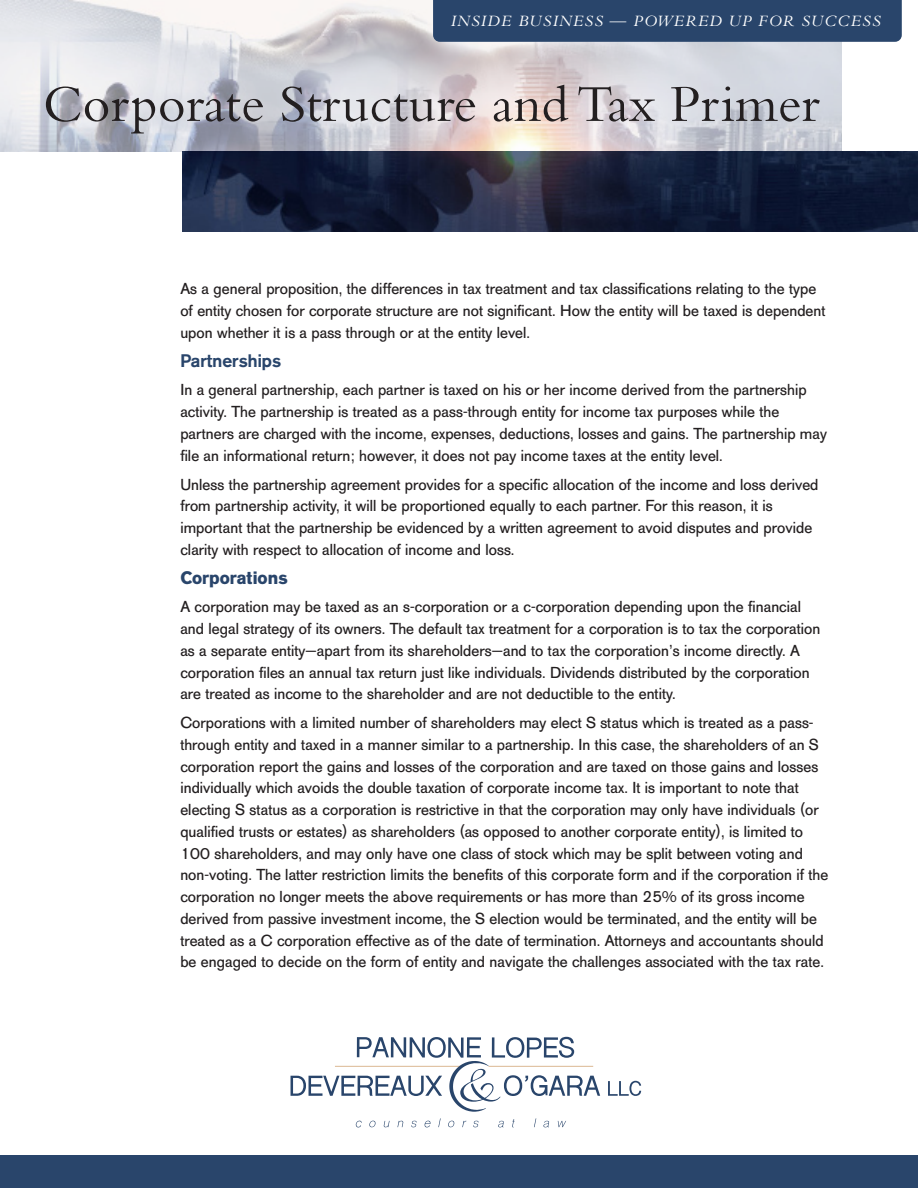
<style>
.page{position:relative;width:918px;height:1188px;background:#fff}
.page>*{position:absolute;margin:0;border:0;box-sizing:border-box;transform-origin:0 0}
.t1{font:54px "Bembo";color:#231f20}
.t2{font:500 18px "AG Old Face";letter-spacing:.005em;color:#29456b}
.t3{font:700 18px "AG Old Face";letter-spacing:.005em;color:#29456b}
.t4{font:italic 16.5px "Bembo";letter-spacing:.07em;color:#fff}
.t5{font:15.75px/21.8px "AG Old Face";letter-spacing:.005em;color:#231f20}
</style>
<div class="page">
<div style="left:0;top:1156px;width:918px;height:32px;background:#29456b"></div>
<svg style="left:608px;top:1081px;width:33px;height:15px"></svg>
<svg style="left:356px;top:1121px;width:6px;height:6px"></svg>
<svg style="left:369px;top:1121px;width:7px;height:6px"></svg>
<svg style="left:384px;top:1121px;width:6px;height:6px"></svg>
<svg style="left:397px;top:1121px;width:6px;height:6px"></svg>
<svg style="left:411px;top:1121px;width:6px;height:6px"></svg>
<svg style="left:424px;top:1121px;width:7px;height:6px"></svg>
<svg style="left:438px;top:1118px;width:3px;height:9px"></svg>
<svg style="left:448px;top:1121px;width:6px;height:6px"></svg>
<svg style="left:473px;top:1121px;width:6px;height:6px"></svg>
<svg style="left:498px;top:1121px;width:6px;height:6px"></svg>
<svg style="left:512px;top:1119px;width:3px;height:8px"></svg>
<svg style="left:534px;top:1118px;width:2px;height:9px"></svg>
<svg style="left:543px;top:1121px;width:6px;height:6px"></svg>
<svg style="left:558px;top:1121px;width:8px;height:6px"></svg>
<svg style="left:291px;top:1037px;width:309px;height:75px"></svg>
<img style="left:0;top:0;width:841px;height:151px">
<img style="left:183px;top:151px;width:735px;height:80px">
<div style="left:433px;top:0;width:469px;height:42px;background:#29456b"></div>
<p class="t4" style="left:450px;top:11px;width:432px">INSIDE BUSINESS — POWERED UP FOR SUCCESS</p>
<p class="t1" style="left:43px;top:73px;width:778px">Corporate Structure and Tax Primer</p>
<p class="t5" style="left:180px;top:278px;width:647px">As a general proposition, the differences in tax treatment and tax classifications relating to the type of entity chosen for corporate structure are not significant. How the entity will be taxed is dependent upon whether it is a pass through or at the entity level.</p>
<p class="t2" style="left:180px;top:350px;width:102px">Partnerships</p>
<p class="t5" style="left:180px;top:379px;width:648px">In a general partnership, each partner is taxed on his or her income derived from the partnership activity. The partnership is treated as a pass-through entity for income tax purposes while the partners are charged with the income, expenses, deductions, losses and gains. The partnership may file an informational return; however, it does not pay income taxes at the entity level.</p>
<p class="t5" style="left:180px;top:473px;width:640px">Unless the partnership agreement provides for a specific allocation of the income and loss derived from partnership activity, it will be proportioned equally to each partner. For this reason, it is important that the partnership be evidenced by a written agreement to avoid disputes and provide clarity with respect to allocation of income and loss.</p>
<p class="t3" style="left:180px;top:566px;width:109px">Corporations</p>
<p class="t5" style="left:180px;top:596px;width:641px">A corporation may be taxed as an s-corporation or a c-corporation depending upon the financial and legal strategy of its owners. The default tax treatment for a corporation is to tax the corporation as a separate entity—apart from its shareholders—and to tax the corporation’s income directly. A corporation files an annual tax return just like individuals. Dividends distributed by the corporation are treated as income to the shareholder and are not deductible to the entity.</p>
<p class="t5" style="left:180px;top:712px;width:650px">Corporations with a limited number of shareholders may elect S status which is treated as a pass&shy;through entity and taxed in a manner similar to a partnership. In this case, the shareholders of an S corporation report the gains and losses of the corporation and are taxed on those gains and losses individually which avoids the double taxation of corporate income tax. It is important to note that electing S status as a corporation is restrictive in that the corporation may only have individuals (or qualified trusts or estates) as shareholders (as opposed to another corporate entity), is limited to 100 shareholders, and may only have one class of stock which may be split between voting and non-voting. The latter restriction limits the benefits of this corporate form and if the corporation if the corporation no longer meets the above requirements or has more than 25% of its gross income derived from passive investment income, the S election would be terminated, and the entity will be treated as a C corporation effective as of the date of termination. Attorneys and accountants should be engaged to decide on the form of entity and navigate the challenges associated with the tax rate.</p>
</div>
